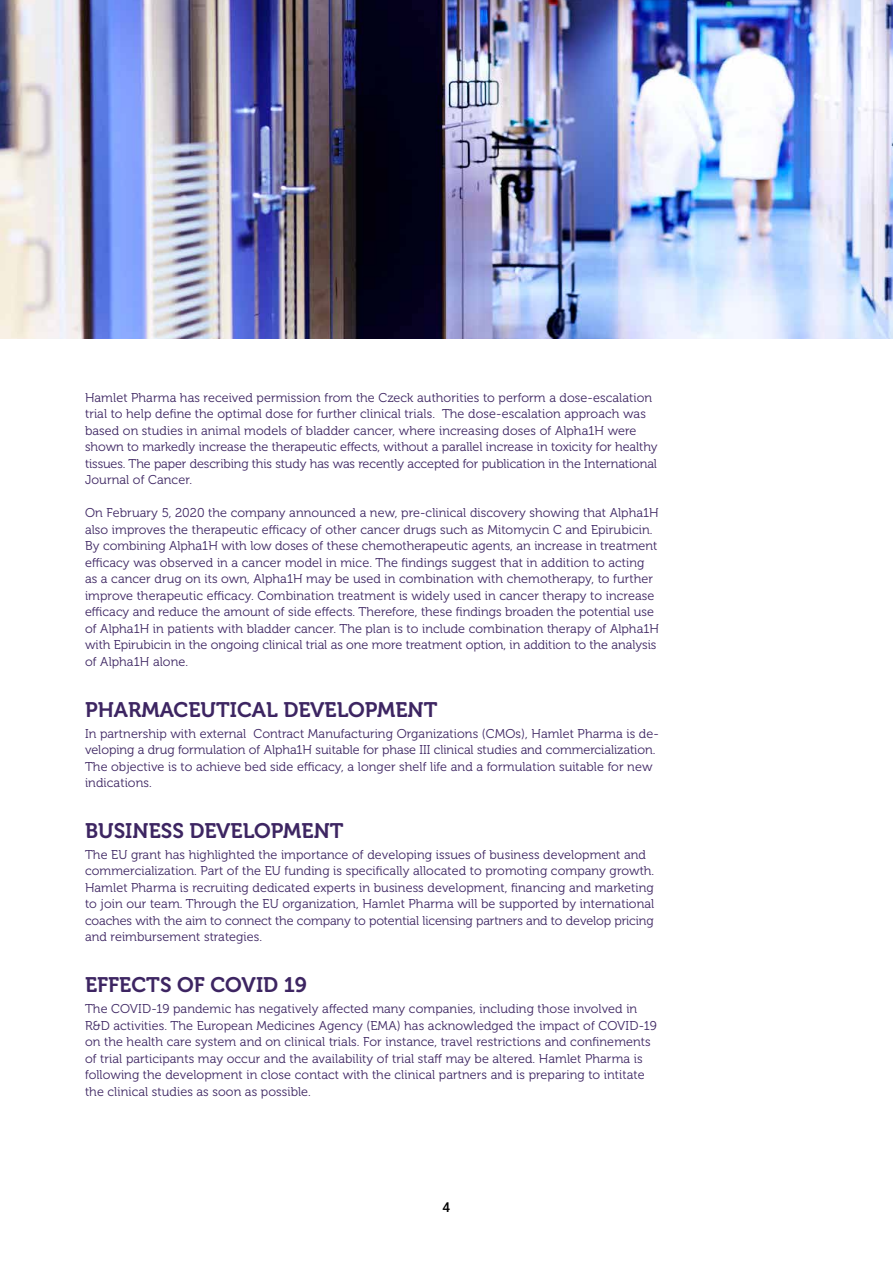
<style>
.page{position:relative;width:893px;height:1263px;background:#fff}
.page>*{position:absolute;margin:0;border:0;box-sizing:border-box;transform-origin:0 0}
.t1{font:21px "Museo 700";color:#3d2562}
.t2{font:500 13.5px "Roboto";color:#000}
.t3{font:12.75px/16.5px "Museo 300";letter-spacing:.005em;color:#3d2562}
</style>
<div class="page">
<img style="left:0;top:0;width:893px;height:338px">
<p class="t3" style="left:85px;top:389px;width:574px">Hamlet Pharma has received permission from the Czeck authorities to perform a dose-escalation trial to help define the optimal dose for further clinical trials. The dose-escalation approach was based on studies in animal models of bladder cancer, where increasing doses of Alpha1H were shown to markedly increase the therapeutic effects, without a parallel increase in toxicity for healthy tissues. The paper describing this study has was recently accepted for publication in the International Journal of Cancer.</p>
<p class="t3" style="left:85px;top:505px;width:576px">On February 5, 2020 the company announced a new, pre-clinical discovery showing that Alpha1H also improves the therapeutic efficacy of other cancer drugs such as Mitomycin C and Epirubicin.<br>By combining Alpha1H with low doses of these chemotherapeutic agents, an increase in treatment efficacy was observed in a cancer model in mice. The findings suggest that in addition to acting as a cancer drug on its own, Alpha1H may be used in combination with chemotherapy, to further improve therapeutic efficacy. Combination treatment is widely used in cancer therapy to increase efficacy and reduce the amount of side effects. Therefore, these findings broaden the potential use of Alpha1H in patients with bladder cancer. The plan is to include combination therapy of Alpha1H with Epirubicin in the ongoing clinical trial as one more treatment option, in addition to the analysis of Alpha1H alone.</p>
<h1 class="t1" style="left:85px;top:698px;width:354px">PHARMACEUTICAL DEVELOPMENT</h1>
<p class="t3" style="left:85px;top:725px;width:575px">In partnership with external Contract Manufacturing Organizations (CMOs), Hamlet Pharma is de&shy;veloping a drug formulation of Alpha1H suitable for phase III clinical studies and commercialization.<br>The objective is to achieve bed side efficacy, a longer shelf life and a formulation suitable for new indications.</p>
<h1 class="t1" style="left:85px;top:819px;width:260px">BUSINESS DEVELOPMENT</h1>
<p class="t3" style="left:85px;top:846px;width:571px">The EU grant has highlighted the importance of developing issues of business development and commercialization. Part of the EU funding is specifically allocated to promoting company growth.<br>Hamlet Pharma is recruiting dedicated experts in business development, financing and marketing to join our team. Through the EU organization, Hamlet Pharma will be supported by international coaches with the aim to connect the company to potential licensing partners and to develop pricing and reimbursement strategies.</p>
<h1 class="t1" style="left:85px;top:973px;width:223px">EFFECTS OF COVID 19</h1>
<p class="t3" style="left:85px;top:1001px;width:573px">The COVID-19 pandemic has negatively affected many companies, including those involved in R&amp;D activities. The European Medicines Agency (EMA) has acknowledged the impact of COVID-19 on the health care system and on clinical trials. For instance, travel restrictions and confinements of trial participants may occur and the availability of trial staff may be altered. Hamlet Pharma is following the development in close contact with the clinical partners and is preparing to intitate the clinical studies as soon as possible.</p>
<p class="t2" style="left:443px;top:1198px;width:9px">4</p>
</div>
